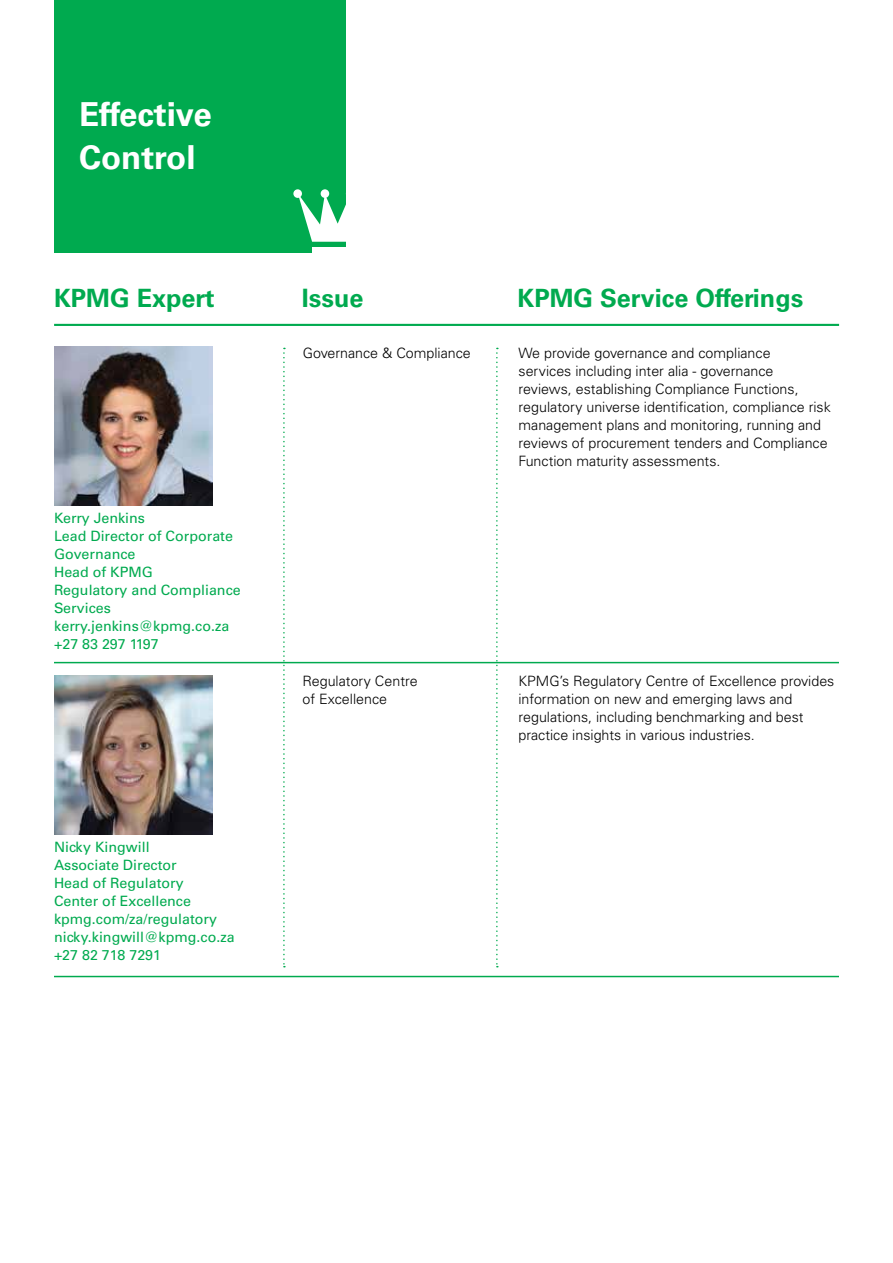
<style>
.page{position:relative;width:893px;height:1263px;background:#fff}
.page>*{position:absolute;margin:0;border:0;box-sizing:border-box;transform-origin:0 0}
.t1{font:700 33px/43.5px "Univers LT Std";color:#fff}
.t2{font:700 25.2px "Univers LT Std";color:#00aa4f}
.t3{font:300 14.25px/18px "Univers LT Std";color:#000}
.t4{font:14.25px/18px "Univers LT Std";color:#00aa4f}
</style>
<div class="page">
<div style="left:54px;top:0;width:291px;height:253px;background:#00aa4f"></div>
<div style="left:293px;top:189px;width:9px;height:9px;background:#fff;border-radius:50%"></div>
<div style="left:321px;top:189px;width:8px;height:9px;background:#fff;border-radius:50%"></div>
<svg style="left:298px;top:193px;width:48px;height:49px"></svg>
<div style="left:312px;top:247px;width:50px;height:7px;background:#fff"></div>
<img style="left:54px;top:347px;width:159px;height:158px">
<hr style="left:54px;top:324px;width:785px;height:2px;background:#00aa4f">
<svg style="left:283px;top:348px;width:2px;height:619px"></svg>
<svg style="left:496px;top:348px;width:2px;height:619px"></svg>
<img style="left:54px;top:676px;width:159px;height:158px">
<hr style="left:54px;top:662px;width:785px;height:1px;background:#00aa4f">
<hr style="left:54px;top:976px;width:785px;height:1px;background:#00aa4f">
<h1 class="t1" style="left:79px;top:92px;width:134px">Effective<br>Control</h1>
<h2 class="t2" style="left:54px;top:284px;width:162px">KPMG Expert</h2>
<p class="t4" style="left:54px;top:509px;width:188px">Kerry Jenkins<br>Lead Director of Corporate<br>Governance<br>Head of KPMG<br>Regulatory and Compliance<br>Services kerry.jenkins@kpmg.co.za +27 83 297 1197</p>
<p class="t4" style="left:54px;top:838px;width:182px">Nicky Kingwill<br>Associate Director<br>Head of Regulatory<br>Center of Excellence kpmg.com/za/regulatory nicky.kingwill@kpmg.co.za +27 82 718 7291</p>
<h2 class="t2" style="left:302px;top:284px;width:63px">Issue</h2>
<h2 class="t2" style="left:517px;top:284px;width:287px">KPMG Service Offerings</h2>
<p class="t3" style="left:303px;top:344px;width:170px">Governance &amp; Compliance</p>
<p class="t3" style="left:519px;top:344px;width:314px">We provide governance and compliance<br>services including inter alia - governance<br>reviews, establishing Compliance Functions, regulatory universe identification, compliance risk management plans and monitoring, running and reviews of procurement tenders and Compliance Function maturity assessments.</p>
<p class="t3" style="left:303px;top:672px;width:117px">Regulatory Centre of Excellence</p>
<p class="t3" style="left:518px;top:672px;width:317px">KPMG’s Regulatory Centre of Excellence provides information on new and emerging laws and regulations, including benchmarking and best practice insights in various industries.</p>
</div>
